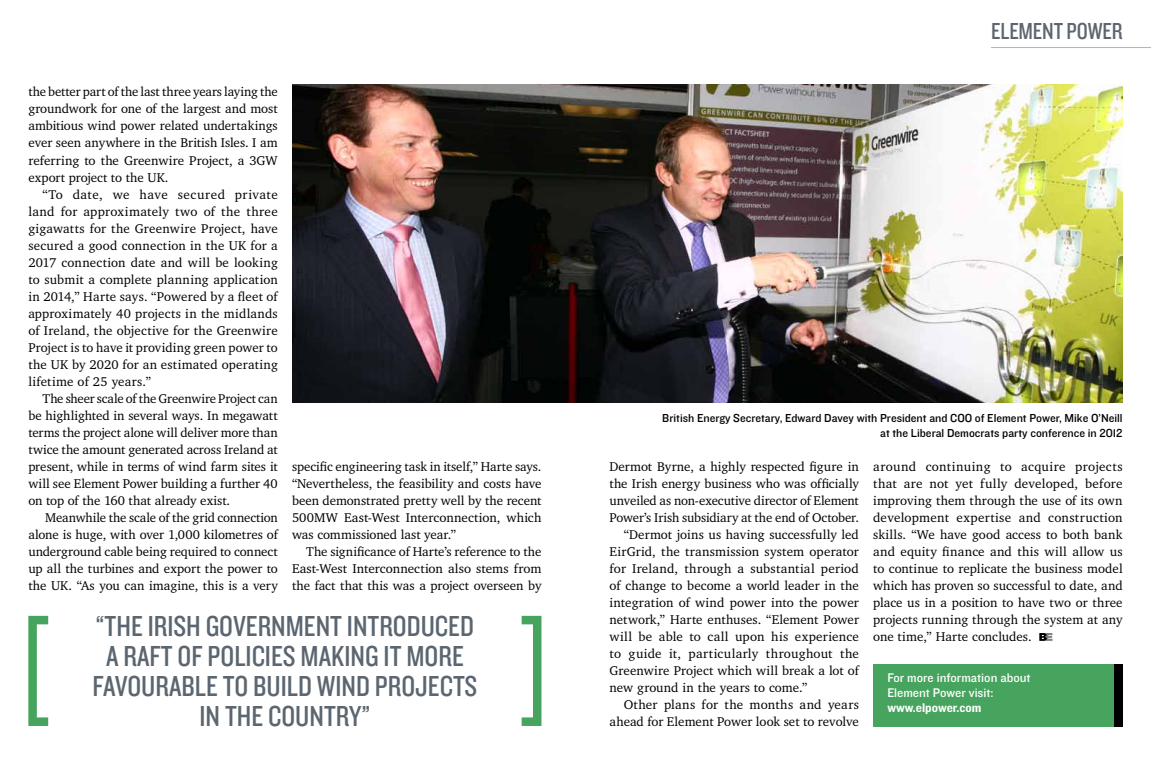
<style>
.page{position:relative;width:1151px;height:783px;background:#fff}
.page>*{position:absolute;margin:0;border:0;box-sizing:border-box;transform-origin:0 0}
.t1{font:30px/30px "Knockout HTF29 Junior Liteweight";color:#5c6670;text-align:center}
.t2{font:24px "Knockout HTF29 Junior Liteweight";color:#5c6670}
.t3{font:13px/17px "Charter IT Cby BT";letter-spacing:.005em;color:#000;text-align:justify}
.t4{font:13px/15px "Knockout HTF31 Junior Middlewt";color:#fff}
.t5{font:13px "Knockout HTF51 Middleweight";color:#fff}
.t6{font:12px/14.4px "Knockout HTF31 Junior Middlewt";color:#000;text-align:right}
</style>
<div class="page">
<svg style="left:1039px;top:633px;width:13px;height:7px"></svg>
<svg style="left:28px;top:615px;width:20px;height:110px"></svg>
<svg style="left:522px;top:615px;width:19px;height:110px"></svg>
<hr style="left:991px;top:47px;width:160px;height:1px;background:#adb3b8">
<div style="left:873px;top:663px;width:250px;height:63px;background:#47a45e"></div>
<div style="left:1114px;top:663px;width:9px;height:63px;background:#000"></div>
<img style="left:292px;top:84px;width:831px;height:318px">
<p class="t3" style="left:28px;top:83px;width:251px">the better part of the last three years laying the groundwork for one of the largest and most ambitious wind power related undertakings ever seen anywhere in the British Isles. I am referring to the Greenwire Project, a 3GW export project to the UK.</p>
<p class="t3" style="left:28px;top:185px;width:251px;text-indent:14px">“To date, we have secured private land for approximately two of the three gigawatts for the Greenwire Project, have secured a good connection in the UK for a 2017 connection date and will be looking to submit a complete planning application in 2014,” Harte says. “Powered by a fleet of approximately 40 projects in the midlands of Ireland, the objective for the Greenwire Project is to have it providing green power to the UK by 2020 for an estimated operating lifetime of 25 years.”</p>
<p class="t3" style="left:28px;top:389px;width:251px;text-indent:14px">The sheer scale of the Greenwire Project can be highlighted in several ways. In megawatt terms the project alone will deliver more than twice the amount generated across Ireland at present, while in terms of wind farm sites it will see Element Power building a further 40 on top of the 160 that already exist.</p>
<p class="t3" style="left:28px;top:508px;width:251px;text-indent:17px">Meanwhile the scale of the grid connection alone is huge, with over 1,000 kilometres of underground cable being required to connect up all the turbines and export the power to the UK. “As you can imagine, this is a very</p>
<p class="t3" style="left:292px;top:457px;width:251px">specific engineering task in itself,” Harte says. “Nevertheless, the feasibility and costs have been demonstrated pretty well by the recent 500MW East-West Interconnection, which was commissioned last year.”</p>
<p class="t3" style="left:292px;top:542px;width:251px;text-indent:14px">The significance of Harte’s reference to the East-West Interconnection also stems from the fact that this was a project overseen by</p>
<h1 class="t1" style="left:93px;top:611px;width:386px">“THE IRISH GOVERNMENT INTRODUCED<br>A RAFT OF POLICIES MAKING IT MORE<br>FAVOURABLE TO BUILD WIND PROJECTS<br>IN THE COUNTRY”</h1>
<h2 class="t2" style="left:991px;top:18px;width:133px">ELEMENT POWER</h2>
<p class="t6" style="left:662px;top:411px;width:296px">British Energy Secretary, Edward Davey with President and COO</p>
<p class="t6" style="left:880px;top:411px;width:244px">of Element Power, Mike O’Neill<br>at the Liberal Democrats party conference in 2012</p>
<p class="t3" style="left:609px;top:457px;width:251px">Dermot Byrne, a highly respected figure in</p>
<p class="t3" style="left:609px;top:474px;width:251px">the Irish energy business who was officially</p>
<p class="t3" style="left:609px;top:491px;width:251px">unveiled as non-executive director of Element</p>
<p class="t3" style="left:609px;top:508px;width:251px">Power’s Irish subsidiary at the end of October.</p>
<p class="t3" style="left:624px;top:525px;width:237px">“Dermot joins us having successfully led</p>
<p class="t3" style="left:609px;top:542px;width:251px">EirGrid, the transmission system operator</p>
<p class="t3" style="left:609px;top:559px;width:251px">for Ireland, through a substantial period</p>
<p class="t3" style="left:609px;top:576px;width:251px">of change to become a world leader in the</p>
<p class="t3" style="left:609px;top:593px;width:251px">integration of wind power into the power</p>
<p class="t3" style="left:609px;top:610px;width:251px">network,” Harte enthuses. “Element Power</p>
<p class="t3" style="left:609px;top:627px;width:251px">will be able to call upon his experience</p>
<p class="t3" style="left:609px;top:644px;width:251px">to guide it, particularly throughout the</p>
<p class="t3" style="left:609px;top:661px;width:251px">Greenwire Project which will break a lot of</p>
<p class="t3" style="left:609px;top:678px;width:199px">new ground in the years to come.”</p>
<p class="t3" style="left:624px;top:695px;width:237px">Other plans for the months and years</p>
<p class="t3" style="left:609px;top:712px;width:251px">ahead for Element Power look set to revolve</p>
<p class="t3" style="left:873px;top:457px;width:251px">around continuing to acquire projects that are not yet fully developed, before improving them through the use of its own development expertise and construction skills. “We have good access to both bank and equity finance and this will allow us to continue to replicate the business model which has proven so successful to date, and place us in a position to have two or three projects running through the system at any one time,” Harte concludes.</p>
<p class="t4" style="left:887px;top:670px;width:145px">For more information about<br>Element Power visit:</p>
<p class="t5" style="left:887px;top:700px;width:96px">www.elpower.com</p>
</div>
